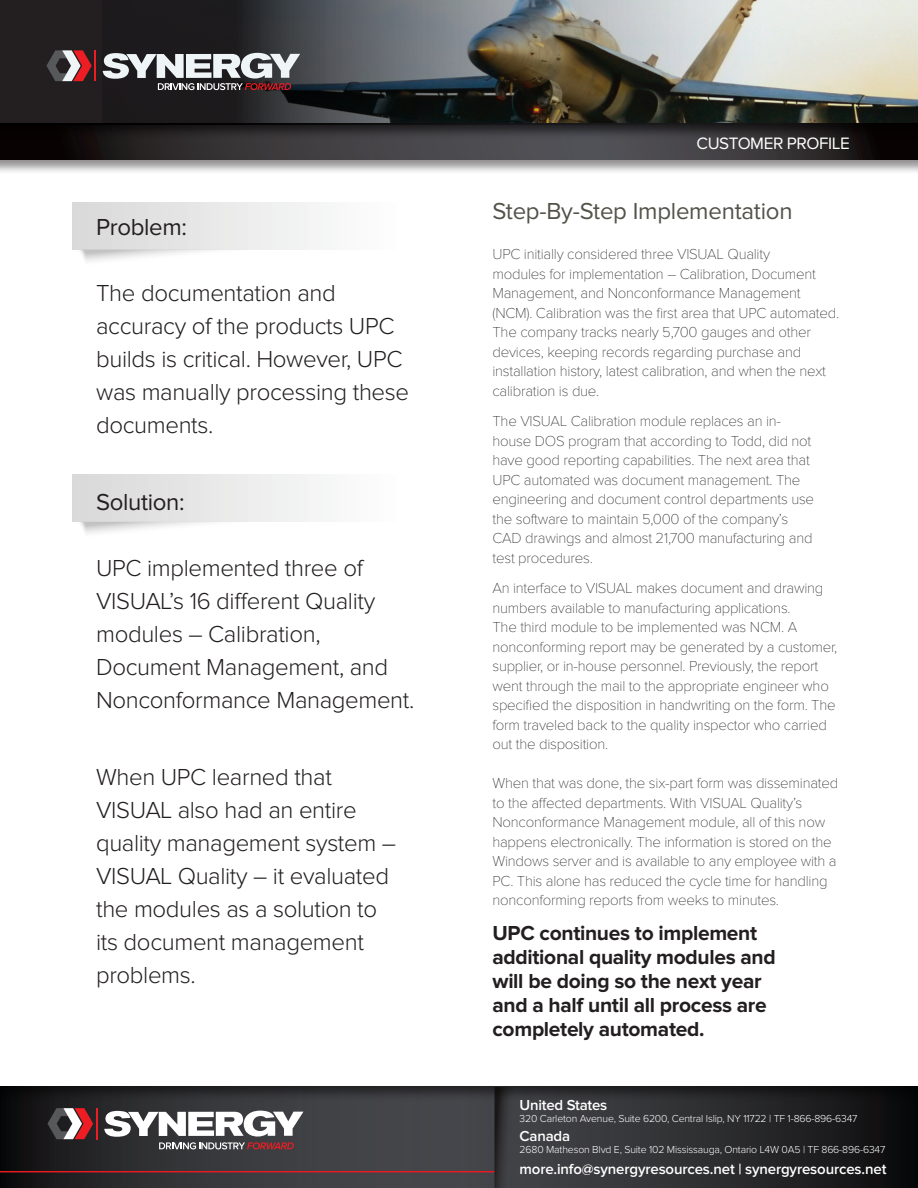
<style>
.page{position:relative;width:918px;height:1188px;background:#fff}
.page>*{position:absolute;margin:0;border:0;box-sizing:border-box;transform-origin:0 0}
.t1{font:300 24px/33px "Proxima Nova";letter-spacing:-.015em;color:#231f20}
.t2{font:24px "Proxima Nova";letter-spacing:-.01em;color:#535249}
.t3{font:24px "Proxima Nova";letter-spacing:-.015em;color:#231f20}
.t4{font:700 21px/24px "Proxima Nova";letter-spacing:-.015em;color:#231f20}
.t5{font:17.1px "Proxima Nova";letter-spacing:-.025em;color:#fff}
.t6{font:100 15px/19.5px "Proxima Nova T";letter-spacing:-.015em;color:#231f20}
.t7{font:600 15px "Proxima Nova";letter-spacing:-.01em;color:#fff}
.t8{font:300 10.5px "Proxima Nova";letter-spacing:-.015em;color:#fff}
</style>
<div class="page">
<div style="left:0;top:1079px;width:918px;height:109px;background:#231f20;opacity:.59"></div>
<hr style="left:0;top:1171px;width:495px;height:1px;background:#e51a23">
<svg style="left:494px;top:1087px;width:22px;height:101px;background:#333336"></svg>
<svg style="left:48px;top:1108px;width:45px;height:31px"></svg>
<hr style="left:96px;top:1108px;width:2px;height:31px;background:#ee1d23">
<svg style="left:104px;top:1111px;width:199px;height:38px"></svg>
<div style="left:72px;top:202px;width:385px;height:48px;background:linear-gradient(to right,#dad9d9,#fff)"></div>
<div style="left:72px;top:474px;width:385px;height:48px;background:linear-gradient(to right,#dad9d9,#fff)"></div>
<svg style="left:80px;top:522px;width:129px;height:12px"></svg>
<svg style="left:80px;top:250px;width:129px;height:12px"></svg>
<svg style="left:815px;top:0;width:103px;height:122px;background:#c0c0b3"></svg>
<div style="left:0;top:122px;width:918px;height:52px;background:#231f20;opacity:.5"></div>
<div style="left:0;top:122px;width:918px;height:39px;background:#231f20;opacity:.75"></div>
<img style="left:0;top:0;width:815px;height:124px">
<svg style="left:46px;top:50px;width:46px;height:31px"></svg>
<hr style="left:95px;top:50px;width:1px;height:31px;background:#ee1d23">
<svg style="left:103px;top:53px;width:197px;height:37px"></svg>
<h1 class="t3" style="left:96px;top:213px;width:92px">Problem:</h1>
<h1 class="t1" style="left:96px;top:277px;width:315px">The documentation and accuracy of the products UPC builds is critical. However, UPC was manually processing these documents.</h1>
<h1 class="t3" style="left:96px;top:488px;width:90px">Solution:</h1>
<h1 class="t1" style="left:96px;top:552px;width:320px">UPC implemented three of<br>VISUAL’s 16 different Quality modules – Calibration,<br>Document Management, and<br>Nonconformance Management.</h1>
<h1 class="t1" style="left:96px;top:761px;width:302px">When UPC learned that<br>VISUAL also had an entire quality management system –<br>VISUAL Quality – it evaluated the modules as a solution to its document management problems.</h1>
<p class="t5" style="left:697px;top:133px;width:155px">CUSTOMER PROFILE</p>
<h1 class="t2" style="left:492px;top:197px;width:302px">Step-By-Step Implementation</h1>
<p class="t6" style="left:492px;top:245px;width:348px">UPC initially considered three VISUAL Quality<br>modules for implementation – Calibration, Document Management, and Nonconformance Management (NCM). Calibration was the first area that UPC automated.<br>The company tracks nearly 5,700 gauges and other devices, keeping records regarding purchase and installation history, latest calibration, and when the next calibration is due.</p>
<p class="t6" style="left:492px;top:412px;width:323px">The VISUAL Calibration module replaces an in&shy;house DOS program that according to Todd, did not have good reporting capabilities. The next area that UPC automated was document management. The engineering and document control departments use the software to maintain 5,000 of the company’s CAD drawings and almost 21,700 manufacturing and test procedures.</p>
<p class="t6" style="left:492px;top:578px;width:346px">An interface to VISUAL makes document and drawing numbers available to manufacturing applications.<br>The third module to be implemented was NCM. A nonconforming report may be generated by a customer, supplier, or in-house personnel. Previously, the report went through the mail to the appropriate engineer who specified the disposition in handwriting on the form. The form traveled back to the quality inspector who carried out the disposition.</p>
<p class="t6" style="left:492px;top:773px;width:347px">When that was done, the six-part form was disseminated to the affected departments. With VISUAL Quality’s Nonconformance Management module, all of this now happens electronically. The information is stored on the Windows server and is available to any employee with a PC. This alone has reduced the cycle time for handling nonconforming reports from weeks to minutes.</p>
<h2 class="t4" style="left:492px;top:922px;width:285px">UPC continues to implement additional quality modules and will be doing so the next year and a half until all process are completely automated.</h2>
<p class="t7" style="left:520px;top:1096px;width:89px">United States</p>
<p class="t8" style="left:520px;top:1114px;width:339px">320 Carleton Avenue, Suite 6200, Central Islip, NY 11722 | TF 1-866-896-6347</p>
<p class="t7" style="left:520px;top:1128px;width:52px">Canada</p>
<p class="t8" style="left:520px;top:1145px;width:367px">2680 Matheson Blvd E, Suite 102 Mississauga, Ontario L4W 0A5 | TF 866-896-6347</p>
<p class="t7" style="left:520px;top:1160px;width:368px">more.info@synergyresources.net | synergyresources.net</p>
</div>
